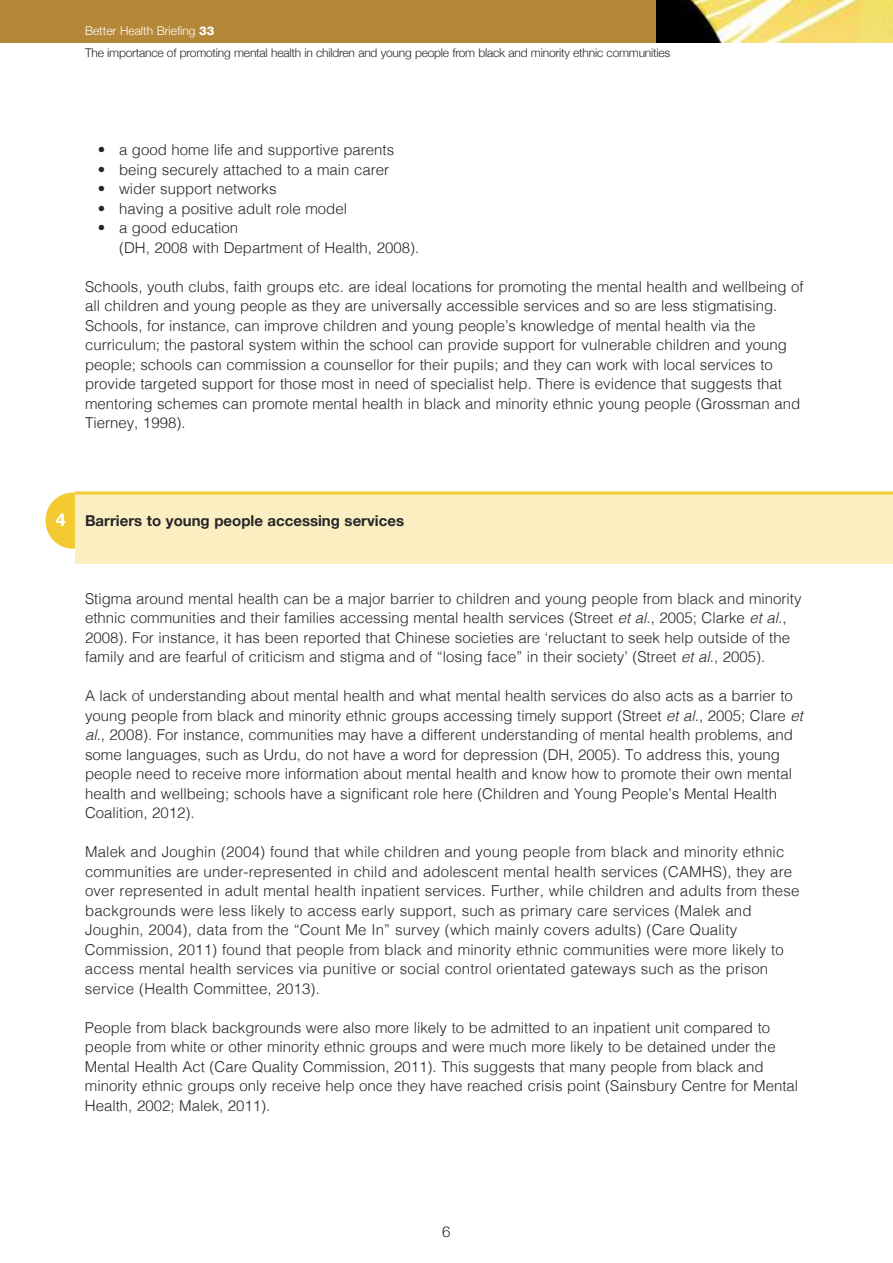
<style>
.page{position:relative;width:893px;height:1263px;background:#fff}
.page>*{position:absolute;margin:0;border:0;box-sizing:border-box;transform-origin:0 0}
.t1{font:700 18px "Helvetica Neue";color:#fff}
.t2{font:300 15px/19.5px "Helvetica";color:#272627}
.t3{font:700 15px "Helvetica Neue";color:#272627}
.t4{font:300 15px "Helvetica Neue";color:#272627}
.t5{font:300 12px/22.5px "Helvetica Neue";letter-spacing:-.015em;color:#272627}
.s1{color:#fff}
.s2{font-family:"Helvetica Neue LT";font-weight:800;color:#fff}
.s3{font-style:italic}
</style>
<div class="page">
<div style="left:45px;top:493px;width:54px;height:56px;background:#f3ca32;border-radius:50%"></div>
<div style="left:75px;top:493px;width:818px;height:71px;background:#fbefc2"></div>
<hr style="left:75px;top:491px;width:818px;height:3px;background:#f3ca32">
<div style="left:0;top:0;width:657px;height:43px;background:#b58839"></div>
<img style="left:657px;top:0;width:236px;height:43px">
<p class="t5" style="left:85px;top:19px;width:587px"><span class="s1">Better Health Briefing</span> <span class="s2">33<br></span>The importance of promoting mental health in children and young people from black and minority ethnic communities</p>
<p class="t2" style="left:98px;top:142px;width:298px">• a good home life and supportive parents</p>
<p class="t2" style="left:98px;top:161px;width:293px">• being securely attached to a main carer</p>
<p class="t2" style="left:98px;top:181px;width:180px">• wider support networks</p>
<p class="t2" style="left:98px;top:200px;width:251px">• having a positive adult role model</p>
<p class="t2" style="left:119px;top:220px;width:302px;text-indent:-21px">• a good education<br>(DH, 2008 with Department of Health, 2008).</p>
<p class="t2" style="left:85px;top:278px;width:720px">Schools, youth clubs, faith groups etc. are ideal locations for promoting the mental health and wellbeing of all children and young people as they are universally accessible services and so are less stigmatising.<br>Schools, for instance, can improve children and young people’s knowledge of mental health via the curriculum; the pastoral system within the school can provide support for vulnerable children and young people; schools can commission a counsellor for their pupils; and they can work with local services to provide targeted support for those most in need of specialist help. There is evidence that suggests that mentoring schemes can promote mental health in black and minority ethnic young people (Grossman and Tierney, 1998).</p>
<p class="t1" style="left:56px;top:508px;width:12px">4</p>
<p class="t3" style="left:85px;top:511px;width:321px">Barriers to young people accessing services</p>
<p class="t2" style="left:85px;top:590px;width:718px">Stigma around mental health can be a major barrier to children and young people from black and minority ethnic communities and their families accessing mental health services (Street <span class="s3">et al</span>., 2005; Clarke <span class="s3">et al</span>., 2008). For instance, it has been reported that Chinese societies are ‘reluctant to seek help outside of the family and are fearful of criticism and stigma and of “losing face” in their society’ (Street <span class="s3">et al</span>., 2005).</p>
<p class="t2" style="left:85px;top:688px;width:719px">A lack of understanding about mental health and what mental health services do also acts as a barrier to young people from black and minority ethnic groups accessing timely support (Street <span class="s3">et al</span>., 2005; Clare <span class="s3">et al</span>., 2008). For instance, communities may have a different understanding of mental health problems, and some languages, such as Urdu, do not have a word for depression (DH, 2005). To address this, young people need to receive more information about mental health and know how to promote their own mental health and wellbeing; schools have a significant role here (Children and Young People’s Mental Health Coalition, 2012).</p>
<p class="t2" style="left:85px;top:844px;width:716px">Malek and Joughin (2004) found that while children and young people from black and minority ethnic communities are under-represented in child and adolescent mental health services (CAMHS), they are over represented in adult mental health inpatient services. Further, while children and adults from these backgrounds were less likely to access early support, such as primary care services (Malek and Joughin, 2004), data from the “Count Me In” survey (which mainly covers adults) (Care Quality Commission, 2011) found that people from black and minority ethnic communities were more likely to access mental health services via punitive or social control orientated gateways such as the prison service (Health Committee, 2013).</p>
<p class="t2" style="left:85px;top:1019px;width:715px">People from black backgrounds were also more likely to be admitted to an inpatient unit compared to people from white or other minority ethnic groups and were much more likely to be detained under the Mental Health Act (Care Quality Commission, 2011). This suggests that many people from black and minority ethnic groups only receive help once they have reached crisis point (Sainsbury Centre for Mental Health, 2002; Malek, 2011).</p>
<p class="t4" style="left:442px;top:1223px;width:10px">6</p>
</div>
